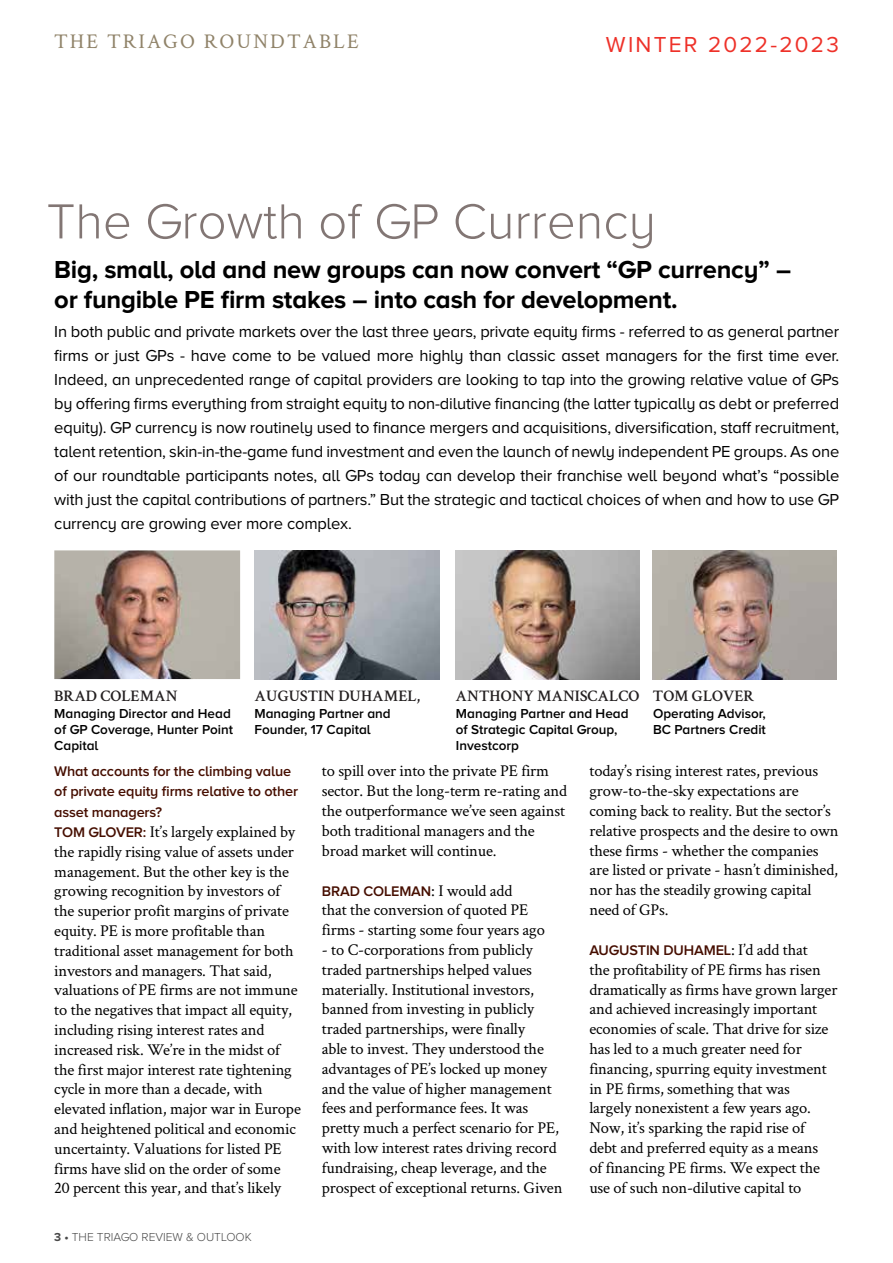
<style>
.page{position:relative;width:893px;height:1263px;background:#fff}
.page>*{position:absolute;margin:0;border:0;box-sizing:border-box;transform-origin:0 0}
.t1{font:300 51px "Proxima Nova A";color:#827674}
.t2{font:700 25.5px/30.6px "Proxima Nova A";letter-spacing:-.01em;color:#000}
.t3{font:22.5px "Proxima Nova A";letter-spacing:.1em;color:#ee3129}
.t4{font:21px "Crimson Text";letter-spacing:.1em;color:#908369}
.t5{font:16.5px/19.8px "Crimson Text";letter-spacing:-.01em;color:#000}
.t6{font:16.5px/24px "Proxima Nova A";letter-spacing:-.01em;color:#000;text-align:justify}
.t7{font:600 16.2px "Crimson Text";color:#231f20}
.t8{font:600 14.4px/20.2px "Proxima Nova A";letter-spacing:-.01em;color:#460e00}
.t9{font:600 13.5px/15.8px "Proxima Nova A";color:#000}
.t10{font:300 12px "Proxima Nova A";color:#494949}
.s1{font-family:"Proxima Nova A";font-weight:600;font-size:14.4px;color:#460e00}
.s2{font-weight:700}
.s3{font-family:"Crimson Text";font-weight:400;font-size:16.5px;color:#000}
</style>
<div class="page">
<img style="left:54px;top:550px;width:186px;height:129px">
<img style="left:254px;top:551px;width:186px;height:128px">
<img style="left:456px;top:551px;width:183px;height:128px">
<img style="left:653px;top:551px;width:184px;height:128px">
<p class="t4" style="left:54px;top:27px;width:306px">THE TRIAGO ROUNDTABLE</p>
<h3 class="t3" style="left:606px;top:32px;width:235px">WINTER 2022-2023</h3>
<h1 class="t1" style="left:47px;top:193px;width:611px">The Growth of GP Currency</h1>
<h2 class="t2" style="left:54px;top:253px;width:738px">Big, small, old and new groups can now convert “GP currency” – or fungible PE firm stakes – into cash for development.</h2>
<p class="t6" style="left:54px;top:320px;width:786px">In both public and private markets over the last three years, private equity firms - referred to as general partner firms or just GPs - have come to be valued more highly than classic asset managers for the first time ever.<br>Indeed, an unprecedented range of capital providers are looking to tap into the growing relative value of GPs by offering firms everything from straight equity to non-dilutive financing (the latter typically as debt or preferred equity). GP currency is now routinely used to finance mergers and acquisitions, diversification, staff recruitment, talent retention, skin-in-the-game fund investment and even the launch of newly independent PE groups. As one of our roundtable participants notes, all GPs today can develop their franchise well beyond what’s “possible with just the capital contributions of partners.” But the strategic and tactical choices of when and how to use GP currency are growing ever more complex.</p>
<p class="t7" style="left:54px;top:684px;width:125px">BRAD COLEMAN</p>
<p class="t7" style="left:254px;top:684px;width:167px">AUGUSTIN DUHAMEL,</p>
<p class="t7" style="left:456px;top:684px;width:300px">ANTHONY MANISCALCO TOM GLOVER</p>
<p class="t9" style="left:254px;top:706px;width:138px">Managing Partner and<br>Founder, 17 Capital</p>
<p class="t9" style="left:456px;top:706px;width:174px">Managing Partner and Head of Strategic Capital Group,<br>Investcorp</p>
<p class="t9" style="left:653px;top:706px;width:114px">Operating Advisor,<br>BC Partners Credit</p>
<p class="t9" style="left:54px;top:706px;width:180px">Managing Director and Head of GP Coverage, Hunter Point<br>Capital</p>
<p class="t8" style="left:54px;top:761px;width:245px">What accounts for the climbing value of private equity firms relative to other asset managers?</p>
<p class="t5" style="left:54px;top:821px;width:248px"><span class="s1">TOM GLOVER:</span> It’s largely explained by the rapidly rising value of assets under management. But the other key is the growing recognition by investors of the superior profit margins of private equity. PE is more profitable than traditional asset management for both investors and managers. That said, valuations of PE firms are not immune to the negatives that impact all equity, including rising interest rates and increased risk. We’re in the midst of the first major interest rate tightening cycle in more than a decade, with elevated inflation, major war in Europe and heightened political and economic uncertainty. Valuations for listed PE firms have slid on the order of some<br>20 percent this year, and that’s likely</p>
<p class="t10" style="left:54px;top:1230px;width:199px"><span class="s2">3 •</span> THE TRIAGO REVIEW &amp; OUTLOOK</p>
<p class="t5" style="left:322px;top:760px;width:247px">to spill over into the private PE firm sector. But the long-term re-rating and the outperformance we’ve seen against both traditional managers and the broad market will continue.</p>
<p class="t8" style="left:322px;top:880px;width:192px">BRAD COLEMAN<span class="s3">: I would add</span></p>
<p class="t5" style="left:322px;top:900px;width:224px">that the conversion of quoted PE firms - starting some four years ago</p>
<p class="t5" style="left:322px;top:939px;width:242px">- to C-corporations from publicly traded partnerships helped values materially. Institutional investors, banned from investing in publicly traded partnerships, were finally<br>able to invest. They understood the advantages of PE’s locked up money and the value of higher management fees and performance fees. It was pretty much a perfect scenario for PE, with low interest rates driving record fundraising, cheap leverage, and the prospect of exceptional returns. Given</p>
<p class="t5" style="left:589px;top:761px;width:251px">today’s rising interest rates, previous grow-to-the-sky expectations are coming back to reality. But the sector’s relative prospects and the desire to own these firms - whether the companies are listed or private - hasn’t diminished, nor has the steadily growing capital need of GPs.</p>
<p class="t8" style="left:589px;top:940px;width:220px">AUGUSTIN DUHAMEL<span class="s3">: I’d add that</span></p>
<p class="t5" style="left:589px;top:959px;width:250px">the profitability of PE firms has risen dramatically as firms have grown larger and achieved increasingly important economies of scale. That drive for size has led to a much greater need for financing, spurring equity investment in PE firms, something that was<br>largely nonexistent a few years ago.<br>Now, it’s sparking the rapid rise of<br>debt and preferred equity as a means<br>of financing PE firms. We expect the use of such non-dilutive capital to</p>
</div>
